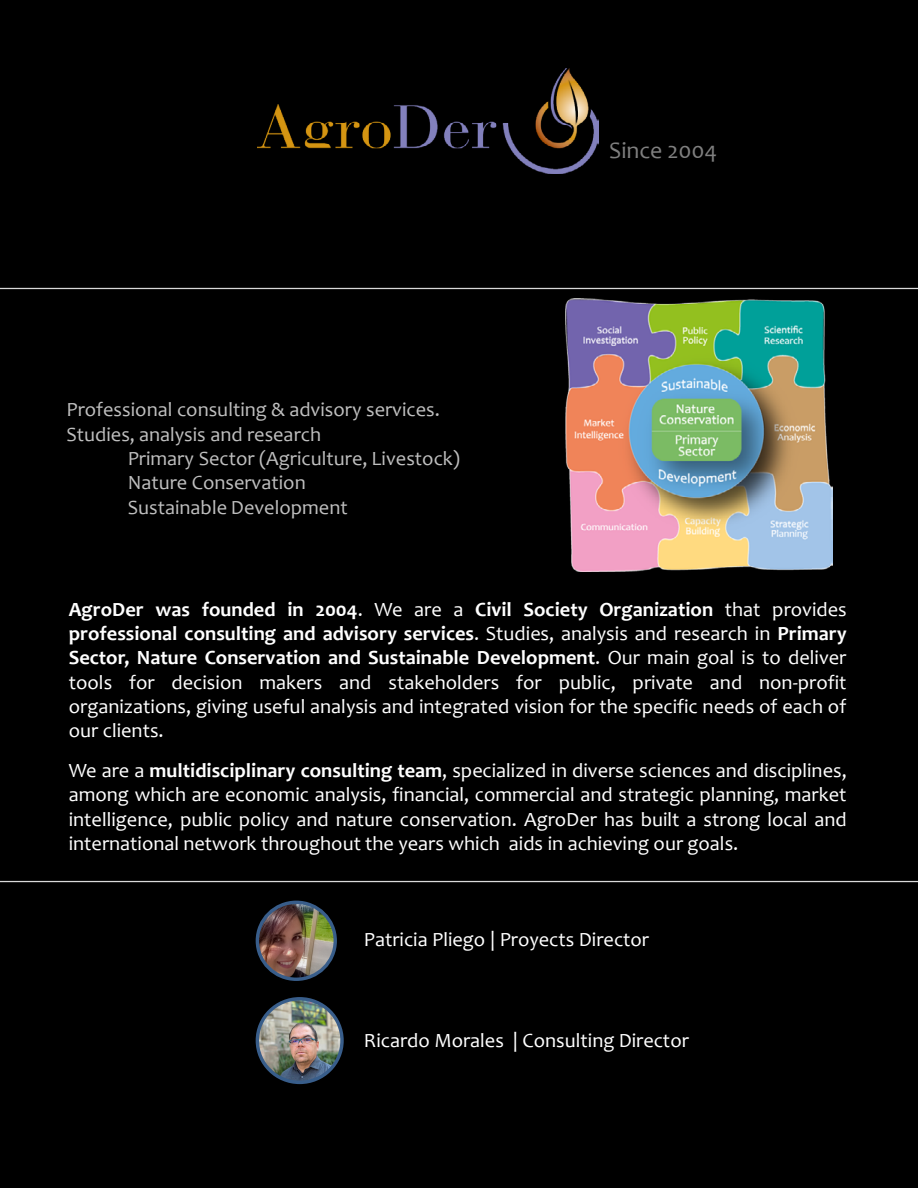
<style>
.page{position:relative;width:918px;height:1188px;background:#000}
.page>*{position:absolute;margin:0;border:0;box-sizing:border-box;transform-origin:0 0}
.t1{font:23.7px "Candara";color:#7f7f7f}
.t2{font:20.25px/24.3px "Candara";color:#fff;text-align:justify}
.t3{font:20.25px/24.3px "Candara";color:#bfbfbf}
.s1{font-weight:700}
</style>
<div class="page">
<img style="left:258px;top:69px;width:341px;height:105px">
<img style="left:566px;top:298px;width:267px;height:274px">
<img style="left:257px;top:902px;width:78px;height:77px;border-radius:50%">
<div style="left:256px;top:901px;width:81px;height:80px;border:3px solid #385d8a;border-radius:50%"></div>
<img style="left:257px;top:999px;width:85px;height:83px;border-radius:50%">
<div style="left:256px;top:997px;width:88px;height:87px;border:3px solid #385d8a;border-radius:50%"></div>
<hr style="left:0;top:881px;width:918px;height:1px;background:#d9d9d9">
<hr style="left:0;top:288px;width:918px;height:1px;background:#d9d9d9">
<p class="t3" style="left:66px;top:398px;width:375px">Professional consulting &amp; advisory services.<br>Studies, analysis and research</p>
<p class="t3" style="left:128px;top:446px;width:334px">Primary Sector (Agriculture, Livestock)<br>Nature Conservation<br>Sustainable Development</p>
<p class="t1" style="left:609px;top:136px;width:110px">Since 2004</p>
<p class="t2" style="left:69px;top:597px;width:779px"><span class="s1">AgroDer was founded in 2004</span>. We are a <span class="s1">Civil Society Organization</span> that provides <span class="s1">professional consulting and advisory services</span>. Studies, analysis and research in <span class="s1">Primary Sector, Nature Conservation and Sustainable Development</span>. Our main goal is to deliver tools for decision makers and stakeholders for public, private and non-profit organizations, giving useful analysis and integrated vision for the specific needs of each of our clients.</p>
<p class="t2" style="left:69px;top:758px;width:780px">We are a <span class="s1">multidisciplinary consulting team</span>, specialized in diverse sciences and disciplines, among which are economic analysis, financial, commercial and strategic planning, market intelligence, public policy and nature conservation. AgroDer has built a strong local and international network throughout the years which aids in achieving our goals.</p>
<p class="t2" style="left:364px;top:927px;width:287px">Patricia Pliego | Proyects Director</p>
<p class="t2" style="left:364px;top:1028px;width:327px">Ricardo Morales | Consulting Director</p>
</div>
